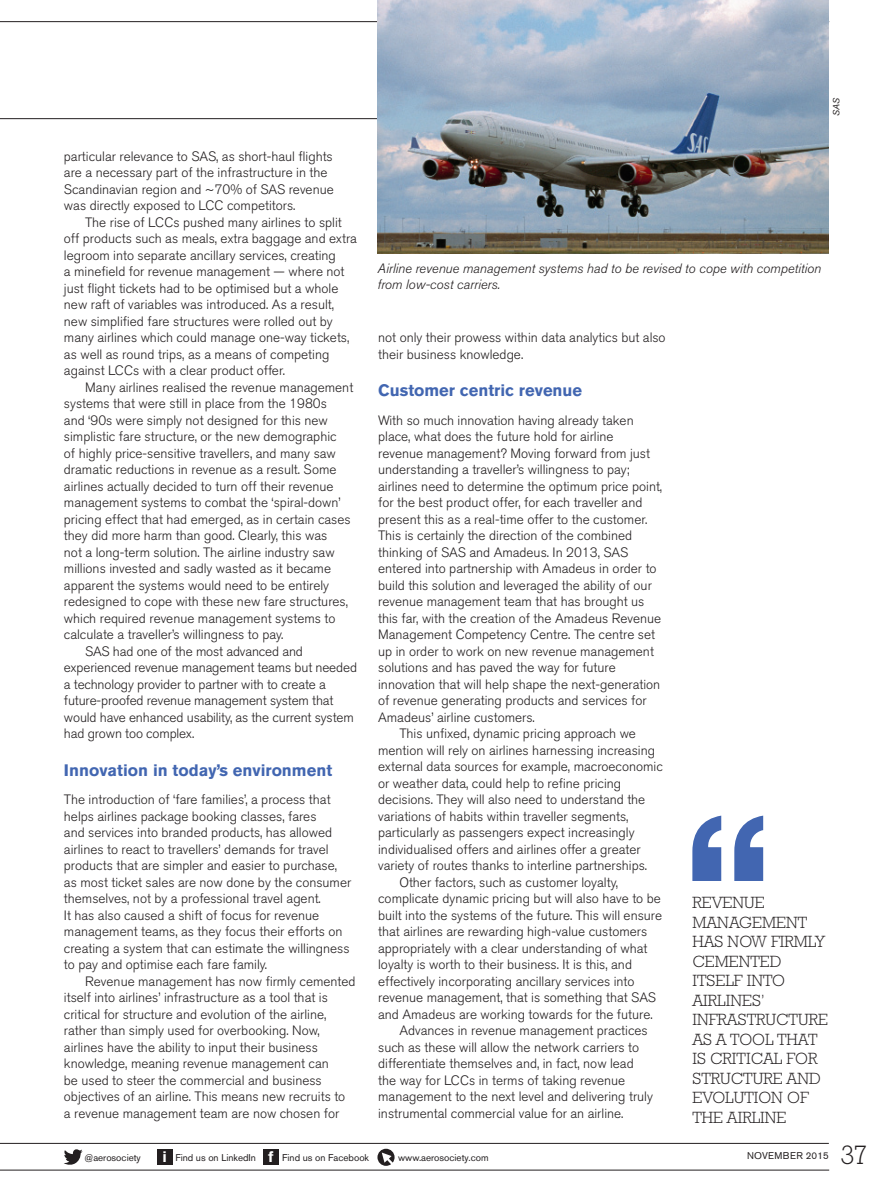
<style>
.page{position:relative;width:893px;height:1191px;background:#fff}
.page>*{position:absolute;margin:0;border:0;box-sizing:border-box;transform-origin:0 0}
.t1{font:300 27px "Rockwell Std";color:#231f20}
.Pull_Quote_01{font:300 16.5px/19.5px "Rockwell Std";color:#231f20}
.Article_Subheading_0{font:700 16.5px "Akzidenz Grotesk BE";color:#4266b1}
.t2{font:700 15.15px "Akzidenz Grotesk BE";color:#fff}
.Article_Body_Copy{font:300 13.5px/16.5px "Akzidenz Grotesk BE";color:#231f20}
.Article_Body_Copy_co{font:300 13.5px/16.5px "Akzidenz Grotesk BE";color:#231f20}
.Picture_Caption_-_Sm{font:italic 300 13.5px/16.5px "Akzidenz Grotesk BE";color:#231f20}
.t3{font:9.75px "Akzidenz Grotesk BE";color:#231f20}
.t4{font:9.75px "Akzidenz Grotesk BE";letter-spacing:.02em;color:#231f20}
.Picture_Caption_-_Sm-2{font:italic 9px "Akzidenz Grotesk BE";color:#231f20}
</style>
<div class="page">
<hr style="left:0;top:1169px;width:829px;height:1px;background:#231f20">
<hr style="left:0;top:1143px;width:829px;height:1px;background:#231f20">
<div style="left:157px;top:1149px;width:16px;height:15px;background:#231f20"></div>
<div style="left:263px;top:1149px;width:15px;height:15px;background:#231f20"></div>
<hr style="left:0;top:118px;width:829px;height:1px;background:#231f20">
<svg style="left:64px;top:1149px;width:19px;height:16px"></svg>
<svg style="left:377px;top:1148px;width:18px;height:17px"></svg>
<hr style="left:0;top:21px;width:829px;height:1px;background:#231f20">
<img style="left:377px;top:0;width:452px;height:253px">
<svg style="left:692px;top:815px;width:71px;height:66px"></svg>
<p class="Article_Body_Copy" style="left:64px;top:148px;width:271px">particular relevance to SAS, as short-haul flights are a necessary part of the infrastructure in the Scandinavian region and ~70% of SAS revenue was directly exposed to LCC competitors.</p>
<p class="Article_Body_Copy" style="left:64px;top:214px;width:295px;text-indent:21px">The rise of LCCs pushed many airlines to split off products such as meals, extra baggage and extra legroom into separate ancillary services, creating<br>a minefield for revenue management — where not just flight tickets had to be optimised but a whole new raft of variables was introduced. As a result, new simplified fare structures were rolled out by many airlines which could manage one-way tickets, as well as round trips, as a means of competing against LCCs with a clear product offer.</p>
<p class="Article_Body_Copy" style="left:64px;top:379px;width:291px;text-indent:21px">Many airlines realised the revenue management systems that were still in place from the 1980s<br>and ‘90s were simply not designed for this new simplistic fare structure, or the new demographic<br>of highly price-sensitive travellers, and many saw dramatic reductions in revenue as a result. Some airlines actually decided to turn off their revenue management systems to combat the ‘spiral-down’ pricing effect that had emerged, as in certain cases they did more harm than good. Clearly, this was<br>not a long-term solution. The airline industry saw millions invested and sadly wasted as it became apparent the systems would need to be entirely redesigned to cope with these new fare structures, which required revenue management systems to calculate a traveller’s willingness to pay.</p>
<p class="Article_Body_Copy" style="left:64px;top:643px;width:295px;text-indent:21px">SAS had one of the most advanced and experienced revenue management teams but needed a technology provider to partner with to create a future-proofed revenue management system that would have enhanced usability, as the current system had grown too complex.</p>
<p class="Article_Subheading_0" style="left:64px;top:760px;width:270px">Innovation in today’s environment</p>
<p class="Article_Body_Copy_co" style="left:64px;top:791px;width:289px">The introduction of ‘fare families’, a process that helps airlines package booking classes, fares<br>and services into branded products, has allowed airlines to react to travellers’ demands for travel products that are simpler and easier to purchase, as most ticket sales are now done by the consumer themselves, not by a professional travel agent.<br>It has also caused a shift of focus for revenue management teams, as they focus their efforts on creating a system that can estimate the willingness to pay and optimise each fare family.</p>
<p class="Article_Body_Copy" style="left:64px;top:973px;width:293px;text-indent:21px">Revenue management has now firmly cemented itself into airlines’ infrastructure as a tool that is critical for structure and evolution of the airline, rather than simply used for overbooking. Now, airlines have the ability to input their business knowledge, meaning revenue management can<br>be used to steer the commercial and business objectives of an airline. This means new recruits to<br>a revenue management team are now chosen for</p>
<p class="Picture_Caption_-_Sm-2" style="left:831px;top:116px;width:20px;rotate:-90deg">SAS</p>
<p class="Picture_Caption_-_Sm" style="left:377px;top:260px;width:445px">Airline revenue management systems had to be revised to cope with competition from low-cost carriers.</p>
<p class="Article_Body_Copy" style="left:378px;top:329px;width:289px">not only their prowess within data analytics but also their business knowledge.</p>
<p class="Article_Subheading_0" style="left:378px;top:381px;width:205px">Customer centric revenue</p>
<p class="Article_Body_Copy_co" style="left:378px;top:412px;width:286px">With so much innovation having already taken place, what does the future hold for airline<br>revenue management? Moving forward from just understanding a traveller’s willingness to pay; airlines need to determine the optimum price point, for the best product offer, for each traveller and present this as a real-time offer to the customer.<br>This is certainly the direction of the combined thinking of SAS and Amadeus. In 2013, SAS entered into partnership with Amadeus in order to build this solution and leveraged the ability of our revenue management team that has brought us this far, with the creation of the Amadeus Revenue Management Competency Centre. The centre set up in order to work on new revenue management solutions and has paved the way for future innovation that will help shape the next-generation of revenue generating products and services for Amadeus’ airline customers.</p>
<p class="Article_Body_Copy" style="left:378px;top:725px;width:286px;text-indent:21px">This unfixed, dynamic pricing approach we mention will rely on airlines harnessing increasing external data sources for example, macroeconomic or weather data, could help to refine pricing decisions. They will also need to understand the variations of habits within traveller segments, particularly as passengers expect increasingly individualised offers and airlines offer a greater variety of routes thanks to interline partnerships.</p>
<p class="Article_Body_Copy" style="left:378px;top:874px;width:285px;text-indent:21px">Other factors, such as customer loyalty, complicate dynamic pricing but will also have to be built into the systems of the future. This will ensure that airlines are rewarding high-value customers appropriately with a clear understanding of what loyalty is worth to their business. It is this, and effectively incorporating ancillary services into revenue management, that is something that SAS and Amadeus are working towards for the future.</p>
<p class="Article_Body_Copy" style="left:378px;top:1022px;width:276px;text-indent:21px">Advances in revenue management practices such as these will allow the network carriers to differentiate themselves and, in fact, now lead the way for LCCs in terms of taking revenue management to the next level and delivering truly instrumental commercial value for an airline.</p>
<p class="Pull_Quote_01" style="left:692px;top:893px;width:137px">REVENUE<br>MANAGEMENT<br>HAS NOW FIRMLY<br>CEMENTED<br>ITSELF INTO<br>AIRLINES’<br>INFRASTRUCTURE<br>AS A TOOL THAT<br>IS CRITICAL FOR<br>STRUCTURE AND<br>EVOLUTION OF<br>THE AIRLINE</p>
<p class="t2" style="left:268px;top:1148px;width:7px">f</p>
<p class="t3" style="left:398px;top:1151px;width:92px">www.aerosociety.com</p>
<p class="t4" style="left:747px;top:1150px;width:83px">NOVEMBER 2015</p>
<p class="t1" style="left:841px;top:1139px;width:29px">37</p>
<p class="t3" style="left:85px;top:1151px;width:58px">@aerosociety</p>
<p class="t2" style="left:162px;top:1148px;width:6px">i</p>
<p class="t3" style="left:175px;top:1151px;width:82px">Find us on LinkedIn</p>
<p class="t3" style="left:282px;top:1151px;width:88px">Find us on Facebook</p>
</div>
